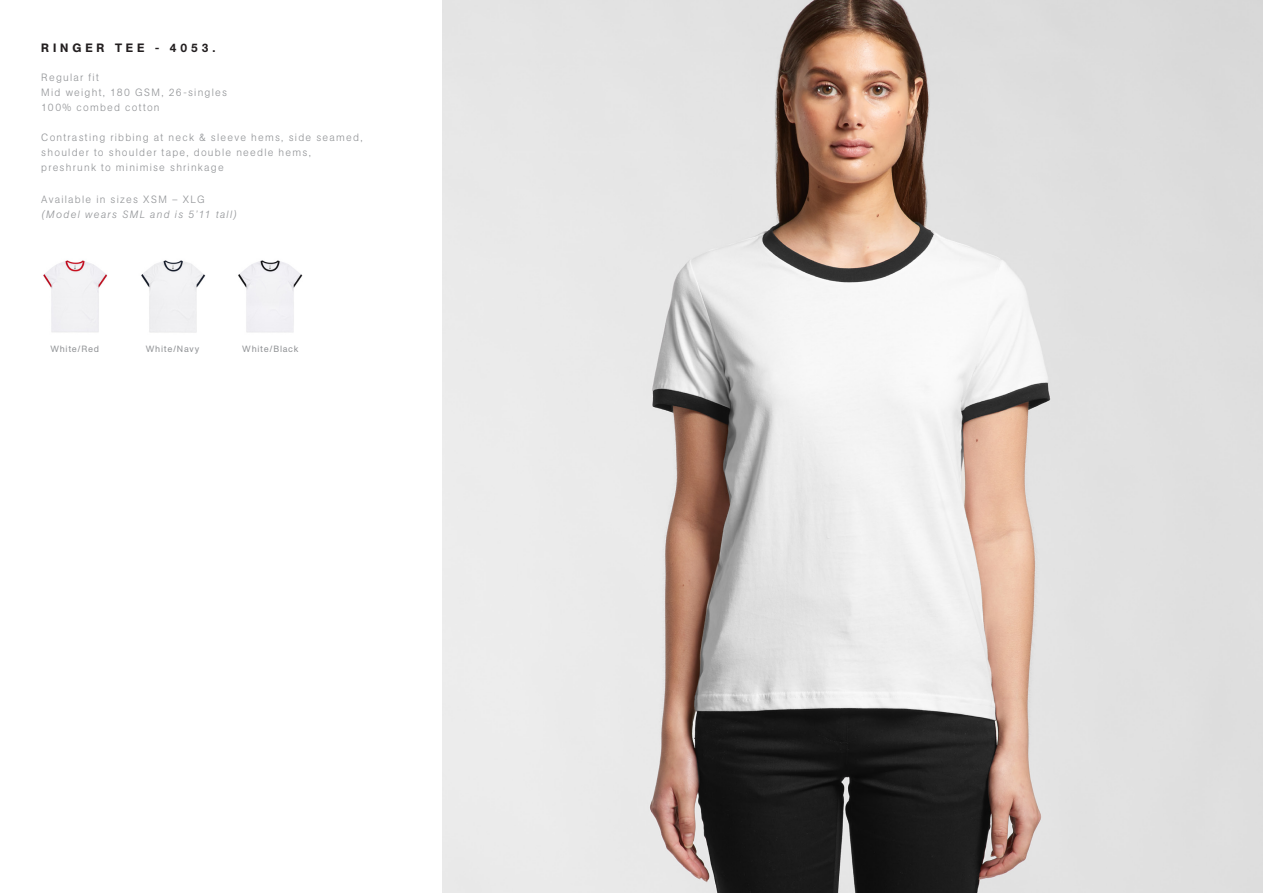
<style>
.page{position:relative;width:1263px;height:893px;background:#fff}
.page>*{position:absolute;margin:0;border:0;box-sizing:border-box;transform-origin:0 0}
.t1{font:500 12px "AG Book Pro";letter-spacing:.325em;color:#231f20}
.t2{font:300 10.5px/15px "AG Book Pro";letter-spacing:.115em;color:#939598}
.t3{font:italic 300 10.5px "AG Book Pro";letter-spacing:.125em;color:#939598}
.t4{font:9px "AG Book Pro";letter-spacing:.075em;color:#939598}
</style>
<div class="page">
<img style="left:442px;top:0;width:821px;height:893px">
<img style="left:43px;top:260px;width:65px;height:72px">
<img style="left:238px;top:260px;width:65px;height:73px">
<img style="left:141px;top:260px;width:65px;height:73px">
<p class="t1" style="left:41px;top:40px;width:176px">RINGER TEE - 4053.</p>
<p class="t2" style="left:41px;top:69px;width:187px">Regular fit<br>Mid weight, 180 GSM, 26-singles<br>100% combed cotton</p>
<p class="t2" style="left:41px;top:129px;width:323px">Contrasting ribbing at neck &amp; sleeve hems, side seamed, shoulder to shoulder tape, double needle hems, preshrunk to minimise shrinkage</p>
<p class="t2" style="left:41px;top:191px;width:165px">Available in sizes XSM – XLG</p>
<p class="t3" style="left:41px;top:207px;width:197px">(Model wears SML and is 5’11 tall)</p>
<p class="t4" style="left:50px;top:343px;width:50px">White/Red</p>
<p class="t4" style="left:146px;top:343px;width:55px">White/Navy</p>
<p class="t4" style="left:242px;top:343px;width:58px">White/Black</p>
</div>
